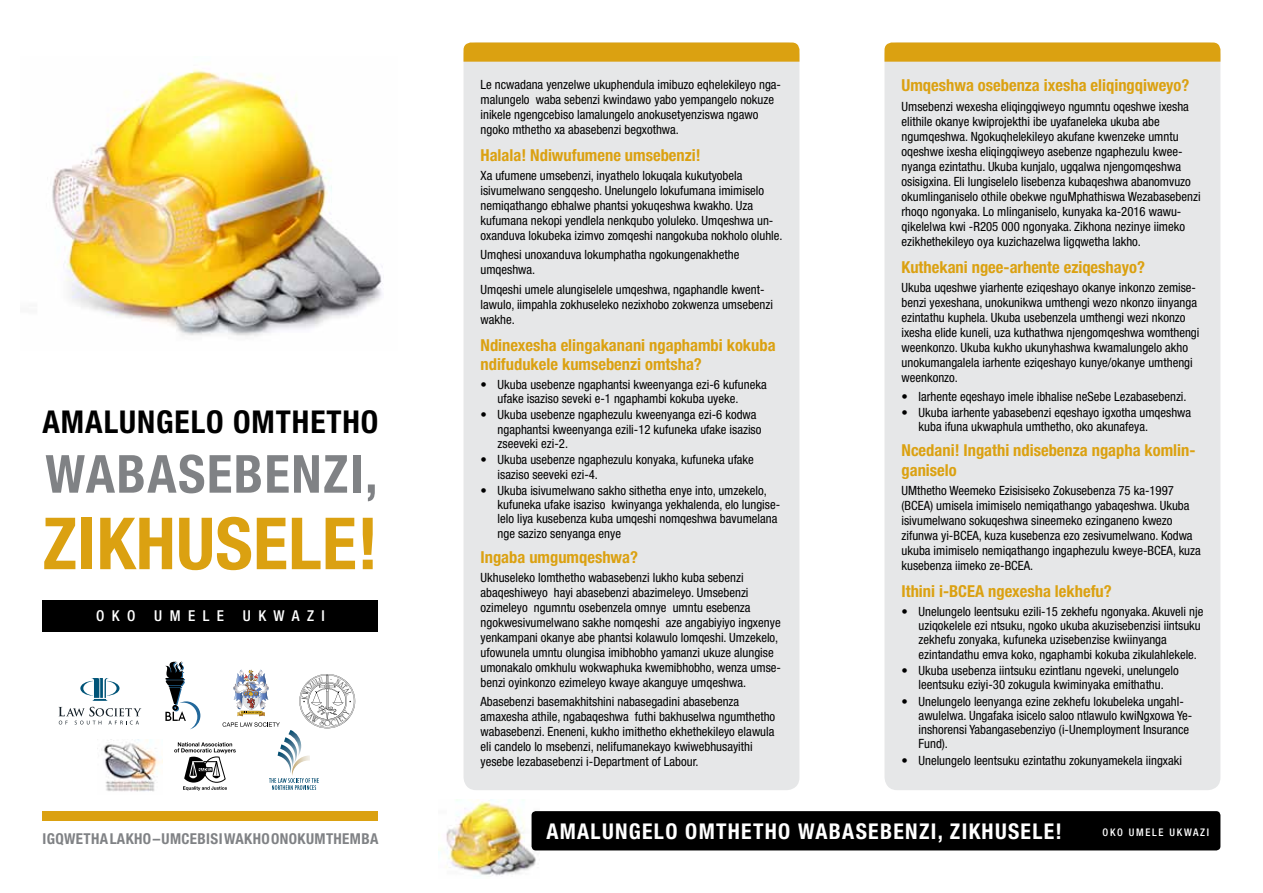
<style>
.page{position:relative;width:1263px;height:893px;background:#fff}
.page>*{position:absolute;margin:0;border:0;box-sizing:border-box;transform-origin:0 0}
.t1{font:700 condensed 72px "Helvetica Neue";letter-spacing:.005em;color:#dba111}
.t2{font:700 condensed 52.5px "Helvetica Neue";letter-spacing:.03em;color:#808285}
.t3{font:700 condensed 31.5px "Helvetica Neue";letter-spacing:.03em;color:#000}
.t4{font:700 condensed 21.75px "Helvetica Neue";letter-spacing:.06em;color:#fff}
.t5{font:700 condensed 16.5px/19.5px "Helvetica Neue";color:#dba111}
.t6{font:700 condensed 15px "Helvetica Neue";letter-spacing:.025em;color:#808285}
.t7{font:500 condensed 15px "Helvetica Neue";letter-spacing:.5em;color:#fff}
.t8{font:condensed 12.75px/15px "Helvetica Neue";color:#000}
.t9{font:500 condensed 10.5px "Helvetica Neue";letter-spacing:.16em;color:#fff}
</style>
<div class="page">
<img style="left:438px;top:799px;width:101px;height:78px">
<img style="left:52px;top:69px;width:331px;height:268px">
<div style="left:43px;top:600px;width:335px;height:31px;background:#000"></div>
<div style="left:43px;top:811px;width:335px;height:10px;background:#dba111"></div>
<svg style="left:80px;top:678px;width:40px;height:23px"></svg>
<svg style="left:58px;top:707px;width:83px;height:17px"></svg>
<img style="left:97px;top:740px;width:65px;height:52px">
<div style="left:463px;top:43px;width:336px;height:747px;background:#e6e7e8;border-radius:13px"></div>
<div style="left:884px;top:43px;width:336px;height:747px;background:#e6e7e8;border-radius:13px"></div>
<div style="left:531px;top:811px;width:689px;height:39px;background:#000;border-radius:4px"></div>
<div style="left:463px;top:43px;width:336px;height:19px;background:#dba111"></div>
<div style="left:884px;top:43px;width:336px;height:19px;background:#dba111"></div>
<svg style="left:165px;top:661px;width:190px;height:129px"></svg>
<h3 class="t3" style="left:43px;top:402px;width:337px">AMALUNGELO OMTHETHO</h3>
<h2 class="t2" style="left:45px;top:442px;width:334px">WABASEBENZI,</h2>
<h1 class="t1" style="left:43px;top:500px;width:337px">ZIKHUSELE!</h1>
<p class="t7" style="left:96px;top:607px;width:230px">OKO UMELE UKWAZI</p>
<p class="t6" style="left:43px;top:829px;width:337px">IGQWETHA LAKHO – UMCEBISI WAKHO ONOKUMTHEMBA</p>
<p class="t8" style="left:480px;top:77px;width:302px">Le ncwadana yenzelwe ukuphendula imibuzo eqhelekileyo nga&shy;malungelo waba sebenzi kwindawo yabo yempangelo nokuze inikele ngengcebiso lamalungelo anokusetyenziswa ngawo ngoko mthetho xa abasebenzi begxothwa.</p>
<p class="t5" style="left:480px;top:145px;width:222px">Halala! Ndiwufumene umsebenzi!</p>
<p class="t8" style="left:480px;top:168px;width:304px">Xa ufumene umsebenzi, inyathelo lokuqala kukutyobela isivumelwano sengqesho. Unelungelo lokufumana imimiselo nemiqathango ebhalwe phantsi yokuqeshwa kwakho. Uza kufumana nekopi yendlela nenkqubo yoluleko. Umqeshwa un&shy;oxanduva lokubeka izimvo zomqeshi nangokuba nokholo oluhle.</p>
<p class="t8" style="left:480px;top:247px;width:260px">Umqhesi unoxanduva lokumphatha ngokungenakhethe umqeshwa.</p>
<p class="t8" style="left:480px;top:281px;width:294px">Umqeshi umele alungiselele umqeshwa, ngaphandle kwent&shy;lawulo, iimpahla zokhuseleko nezixhobo zokwenza umsebenzi wakhe.</p>
<p class="t5" style="left:480px;top:335px;width:297px">Ndinexesha elingakanani ngaphambi kokuba ndifudukele kumsebenzi omtsha?</p>
<p class="t8" style="left:497px;top:377px;width:271px;line-height:14.2px;text-indent:-17px">• Ukuba usebenze ngaphantsi kweenyanga ezi-6 kufuneka ufake isaziso seveki e-1 ngaphambi kokuba uyeke.</p>
<p class="t8" style="left:497px;top:408px;width:265px;line-height:14.2px;text-indent:-17px">• Ukuba usebenze ngaphezulu kweenyanga ezi-6 kodwa ngaphantsi kweenyanga ezili-12 kufuneka ufake isaziso zseeveki ezi-2.</p>
<p class="t8" style="left:497px;top:453px;width:258px;line-height:14.2px;text-indent:-17px">• Ukuba usebenze ngaphezulu konyaka, kufuneka ufake isaziso seeveki ezi-4.</p>
<p class="t8" style="left:497px;top:483px;width:284px;line-height:14.2px;text-indent:-17px">• Ukuba isivumelwano sakho sithetha enye into, umzekelo, kufuneka ufake isaziso kwinyanga yekhalenda, elo lungise&shy;lelo liya kusebenza kuba umqeshi nomqeshwa bavumelana nge sazizo senyanga enye</p>
<p class="t5" style="left:480px;top:547px;width:159px">Ingaba umgumqeshwa?</p>
<p class="t8" style="left:480px;top:570px;width:302px">Ukhuseleko lomthetho wabasebenzi lukho kuba sebenzi abaqeshiweyo hayi abasebenzi abazimeleyo. Umsebenzi ozimeleyo ngumntu osebenzela omnye umntu esebenza ngokwesivumelwano sakhe nomqeshi aze angabiyiyo ingxenye yenkampani okanye abe phantsi kolawulo lomqeshi. Umzekelo, ufowunela umntu olungisa imibhobho yamanzi ukuze alungise umonakalo omkhulu wokwaphuka kwemibhobho, wenza umse&shy;benzi oyinkonzo ezimeleyo kwaye akanguye umqeshwa.</p>
<p class="t8" style="left:480px;top:694px;width:296px">Abasebenzi basemakhitshini nabasegadini abasebenza amaxesha athile, ngabaqeshwa futhi bakhuselwa ngumthetho wabasebenzi. Eneneni, kukho imithetho ekhethekileyo elawula eli candelo lo msebenzi, nelifumanekayo kwiwebhusayithi yesebe lezabasebenzi i-Department of Labour.</p>
<p class="t5" style="left:901px;top:76px;width:289px">Umqeshwa osebenza ixesha eliqingqiweyo?</p>
<p class="t8" style="left:901px;top:99px;width:301px">Umsebenzi wexesha eliqingqiweyo ngumntu oqeshwe ixesha elithile okanye kwiprojekthi ibe uyafaneleka ukuba abe ngumqeshwa. Ngokuqhelekileyo akufane kwenzeke umntu oqeshwe ixesha eliqingqiweyo asebenze ngaphezulu kwee&shy;nyanga ezintathu. Ukuba kunjalo, ugqalwa njengomqeshwa osisigxina. Eli lungiselelo lisebenza kubaqeshwa abanomvuzo okumlinganiselo othile obekwe nguMphathiswa Wezabasebenzi rhoqo ngonyaka. Lo mlinganiselo, kunyaka ka-2016 wawu&shy;qikelelwa kwi -R205 000 ngonyaka. Zikhona nezinye iimeko ezikhethekileyo oya kuzichazelwa ligqwetha lakho.</p>
<p class="t5" style="left:901px;top:257px;width:245px">Kuthekani ngee-arhente eziqeshayo?</p>
<p class="t8" style="left:901px;top:280px;width:299px">Ukuba uqeshwe yiarhente eziqeshayo okanye inkonzo zemise&shy;benzi yexeshana, unokunikwa umthengi wezo nkonzo iinyanga ezintathu kuphela. Ukuba usebenzela umthengi wezi nkonzo ixesha elide kuneli, uza kuthathwa njengomqeshwa womthengi weenkonzo. Ukuba kukho ukunyhashwa kwamalungelo akho unokumangalela iarhente eziqeshayo kunye/okanye umthengi weenkonzo.</p>
<p class="t8" style="left:901px;top:388px;width:287px">• Iarhente eqeshayo imele ibhalise neSebe Lezabasebenzi.</p>
<p class="t8" style="left:918px;top:405px;width:274px;line-height:14.2px;text-indent:-17px">• Ukuba iarhente yabasebenzi eqeshayo igxotha umqeshwa kuba ifuna ukwaphula umthetho, oko akunafeya.</p>
<p class="t5" style="left:901px;top:440px;width:296px">Ncedani! Ingathi ndisebenza ngapha komlin&shy;ganiselo</p>
<p class="t8" style="left:901px;top:483px;width:301px">UMthetho Weemeko Ezisisiseko Zokusebenza 75 ka-1997 (BCEA) umisela imimiselo nemiqathango yabaqeshwa. Ukuba isivumelwano sokuqeshwa sineemeko ezinganeno kwezo zifunwa yi-BCEA, kuza kusebenza ezo zesivumelwano. Kodwa ukuba imimiselo nemiqathango ingaphezulu kweye-BCEA, kuza kusebenza iimeko ze-BCEA.</p>
<p class="t5" style="left:901px;top:581px;width:212px">Ithini i-BCEA ngexesha lekhefu?</p>
<p class="t8" style="left:918px;top:604px;width:286px;line-height:14.2px;text-indent:-17px">• Unelungelo leentsuku ezili-15 zekhefu ngonyaka. Akuveli nje uziqokelele ezi ntsuku, ngoko ukuba akuzisebenzisi iintsuku zekhefu zonyaka, kufuneka uzisebenzise kwiinyanga ezintandathu emva koko, ngaphambi kokuba zikulahlekele.</p>
<p class="t8" style="left:901px;top:663px;width:279px;line-height:14.2px;text-align:center">• Ukuba usebenza iintsuku ezintlanu ngeveki, unelungelo leentsuku eziyi-30 zokugula kwiminyaka emithathu.</p>
<p class="t8" style="left:918px;top:694px;width:275px;line-height:14.2px;text-indent:-17px">• Unelungelo leenyanga ezine zekhefu lokubeleka ungahl&shy;awulelwa. Ungafaka isicelo saloo ntlawulo kwiNgxowa Ye&shy;inshorensi Yabangasebenziyo (i-Unemployment Insurance Fund).</p>
<p class="t8" style="left:901px;top:752px;width:282px">• Unelungelo leentsuku ezintathu zokunyamekela iingxaki</p>
<h3 class="t4" style="left:546px;top:818px;width:517px">AMALUNGELO OMTHETHO WABASEBENZI, ZIKHUSELE!</h3>
<p class="t9" style="left:1102px;top:826px;width:108px">OKO UMELE UKWAZI</p>
</div>
